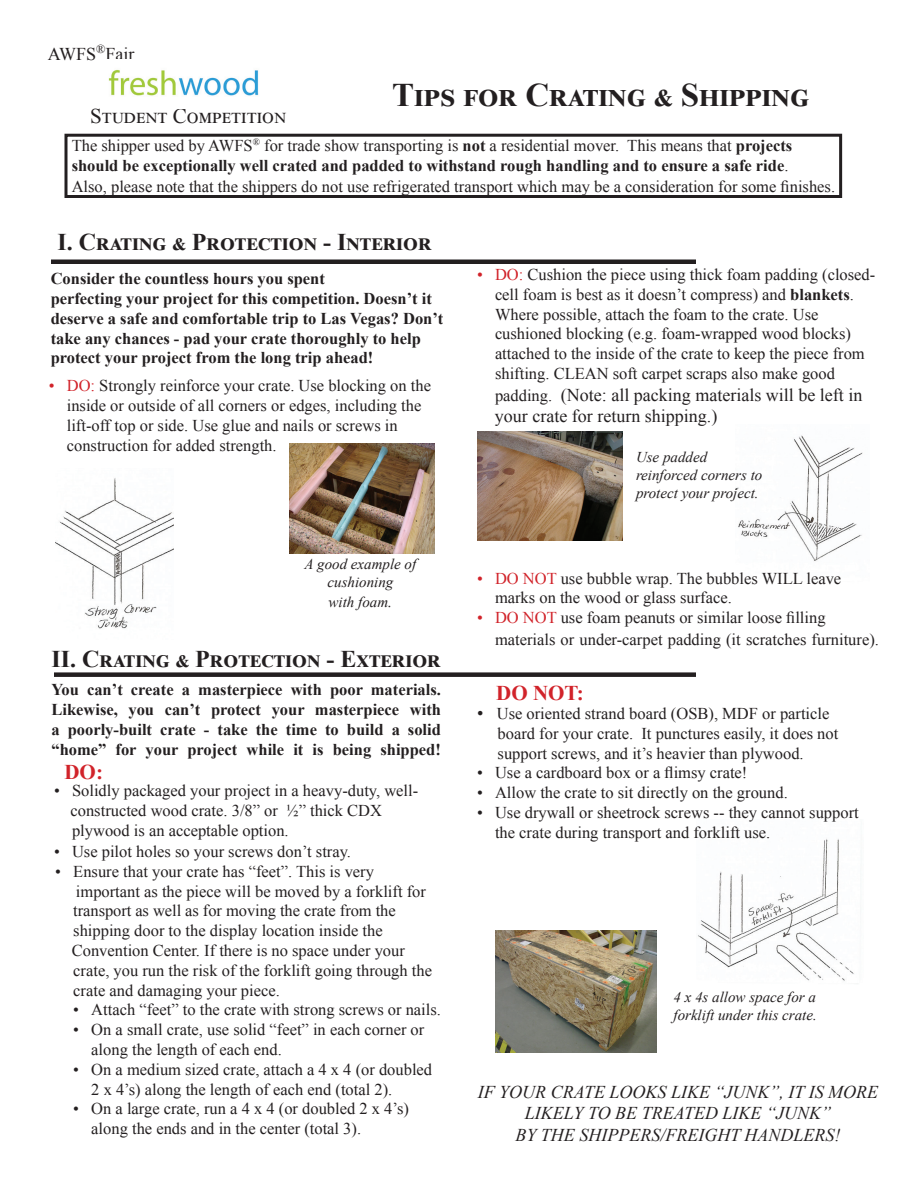
<style>
.page{position:relative;width:918px;height:1188px;background:#fff}
.page>*{position:absolute;margin:0;border:0;box-sizing:border-box;transform-origin:0 0}
.t1{font:700 33px "Times New Roman";letter-spacing:.005em;color:#231f20}
.t2{font:700 24px "Times New Roman";letter-spacing:.005em;color:#231f20}
.t3{font:21px "Times New Roman";color:#231f20}
.t4{font:700 21px "Times New Roman";color:#d1232a}
.t5{font:italic 18px/21.6px "Times New Roman";color:#231f20;text-align:center}
.t6{font:18px/21.6px "Times New Roman";color:#231f20}
.t7{font:16.5px/19.8px "Times New Roman";color:#231f20}
.t8{font:700 16.5px/19.8px "Times New Roman";color:#231f20}
.t9{font:italic 15px/18px "Times New Roman";color:#231f20}
.s1{font-weight:400}
.s2{color:#d1232a}
.s3{font-size:16.5px}
.s4{font-weight:700}
.s5{font-size:18px}
</style>
<div class="page">
<img style="left:698px;top:839px;width:156px;height:142px">
<img style="left:735px;top:435px;width:128px;height:126px">
<div style="left:64px;top:134px;width:778px;height:64px;border:3px solid #231f20"></div>
<hr style="left:51px;top:260px;width:645px;height:4px;background:#231f20">
<div style="left:54px;top:672px;width:642px;height:5px;background:#231f20"></div>
<img style="left:55px;top:478px;width:118px;height:151px">
<img style="left:289px;top:444px;width:146px;height:109px">
<img style="left:495px;top:931px;width:162px;height:121px">
<img style="left:477px;top:431px;width:146px;height:110px">
<img style="left:108px;top:69px;width:151px;height:27px">
<p class="t6" style="left:48px;top:42px;width:88px">AWFS<sup>®</sup>Fair</p>
<p class="t3" style="left:90px;top:101px;width:196px">Student Competition</p>
<h1 class="t1" style="left:392px;top:72px;width:418px">Tips for Crating &amp; Shipping</h1>
<p class="t8" style="left:72px;top:135px;width:722px"><span class="s1">The shipper used by AWFS</span><sup>®</sup> <span class="s1">for trade show transporting is</span> not <span class="s1">a residential mover. This means that</span> projects should be exceptionally well crated and padded to withstand rough handling and to ensure a safe ride<span class="s1">.</span></p>
<p class="t7" style="left:72px;top:176px;width:765px">Also, please note that the shippers do not use refrigerated transport which may be a consideration for some finishes.</p>
<h2 class="t2" style="left:57px;top:225px;width:373px">I. Crating &amp; Protection - Interior</h2>
<p class="t8" style="left:51px;top:268px;width:394px">Consider the countless hours you spent<br>perfecting your project for this competition. Doesn’t it deserve a safe and comfortable trip to Las Vegas? Don’t take any chances - pad your crate thoroughly to help protect your project from the long trip ahead!</p>
<p class="t7" style="left:67px;top:375px;width:366px;text-indent:-18px"><span class="s2">• DO:</span> Strongly reinforce your crate. Use blocking on the inside or outside of all corners or edges, including the lift-off top or side. Use glue and nails or screws in construction for added strength.</p>
<p class="t9" style="left:305px;top:555px;width:113px;text-align:center">A good example of cushioning</p>
<p class="t9" style="left:329px;top:593px;width:65px">with foam<span class="s3">.</span></p>
<h2 class="t2" style="left:51px;top:641px;width:388px">II. Crating &amp; Protection - Exterior</h2>
<p class="t8" style="left:51px;top:679px;width:391px;text-align:justify">You can’t create a masterpiece with poor materials.<br>Likewise, you can’t protect your masterpiece with a poorly-built crate - take the time to build a solid “home” for your project while it is being shipped!</p>
<p class="t4" style="left:64px;top:757px;width:40px">DO:</p>
<p class="t7" style="left:71px;top:780px;width:349px;text-indent:-16px">• Solidly packaged your project in a heavy-duty, well&shy;constructed wood crate. 3/8” or ½” thick CDX plywood is an acceptable option.</p>
<p class="t7" style="left:54px;top:841px;width:299px">• Use pilot holes so your screws don’t stray.</p>
<p class="t7" style="left:72px;top:861px;width:362px;text-indent:-16px">• Ensure that your crate has “feet”. This is very important as the piece will be moved by a forklift for transport as well as for moving the crate from the shipping door to the display location inside the Convention Center. If there is no space under your crate, you run the risk of the forklift going through the crate and damaging your piece.</p>
<p class="t7" style="left:73px;top:999px;width:369px">• Attach “feet” to the crate with strong screws or nails.</p>
<p class="t7" style="left:91px;top:1019px;width:335px;text-indent:-18px">• On a small crate, use solid “feet” in each corner or along the length of each end.</p>
<p class="t7" style="left:91px;top:1059px;width:342px;text-indent:-18px">• On a medium sized crate, attach a 4 x 4 (or doubled<br>2 x 4’s) along the length of each end (total 2).</p>
<p class="t7" style="left:91px;top:1098px;width:319px;text-indent:-18px">• On a large crate, run a 4 x 4 (or doubled 2 x 4’s) along the ends and in the center (total 3).</p>
<p class="t7" style="left:495px;top:264px;width:382px;text-indent:-18px"><span class="s2">• DO:</span> Cushion the piece using thick foam padding (closed&shy;cell foam is best as it doesn’t compress) and <span class="s4">blankets</span>.<br>Where possible, attach the foam to the crate. Use cushioned blocking (e.g. foam-wrapped wood blocks) attached to the inside of the crate to keep the piece from shifting. CLEAN soft carpet scraps also make good</p>
<p class="t6" style="left:495px;top:383px;width:369px"><span class="s3">padding.</span> (Note: all packing materials will be left in your crate for return shipping.)</p>
<p class="t9" style="left:636px;top:447px;width:128px">Use padded reinforced corners to protect your project.</p>
<p class="t7" style="left:495px;top:568px;width:348px;text-indent:-18px"><span class="s2">• DO NOT</span> use bubble wrap. The bubbles WILL leave marks on the wood or glass surface.</p>
<p class="t7" style="left:495px;top:606px;width:386px;line-height:21.6px;text-indent:-18px"><span class="s2">• DO NOT</span> use foam peanuts or similar loose filling materials or under-carpet padding (it scratches furniture).</p>
<p class="t4" style="left:496px;top:678px;width:89px">DO NOT:</p>
<p class="t7" style="left:498px;top:703px;width:342px;text-indent:-21px"><span class="s5">•</span> Use oriented strand board (OSB), MDF or particle board for your crate. It punctures easily, it does not support screws, and it’s heavier than plywood.</p>
<p class="t7" style="left:477px;top:762px;width:272px">• Use a cardboard box or a flimsy crate!</p>
<p class="t7" style="left:477px;top:782px;width:312px">• Allow the crate to sit directly on the ground.</p>
<p class="t7" style="left:495px;top:802px;width:365px;text-indent:-18px">• Use drywall or sheetrock screws -- they cannot support the crate during transport and forklift use.</p>
<p class="t9" style="left:674px;top:987px;width:145px">4 x 4s allow space for a forklift under this crate.</p>
<p class="t5" style="left:478px;top:1080px;width:402px">IF YOUR CRATE LOOKS LIKE “JUNK”, IT IS MORE<br>LIKELY TO BE TREATED LIKE “JUNK”<br>BY THE SHIPPERS/FREIGHT HANDLERS!</p>
</div>
